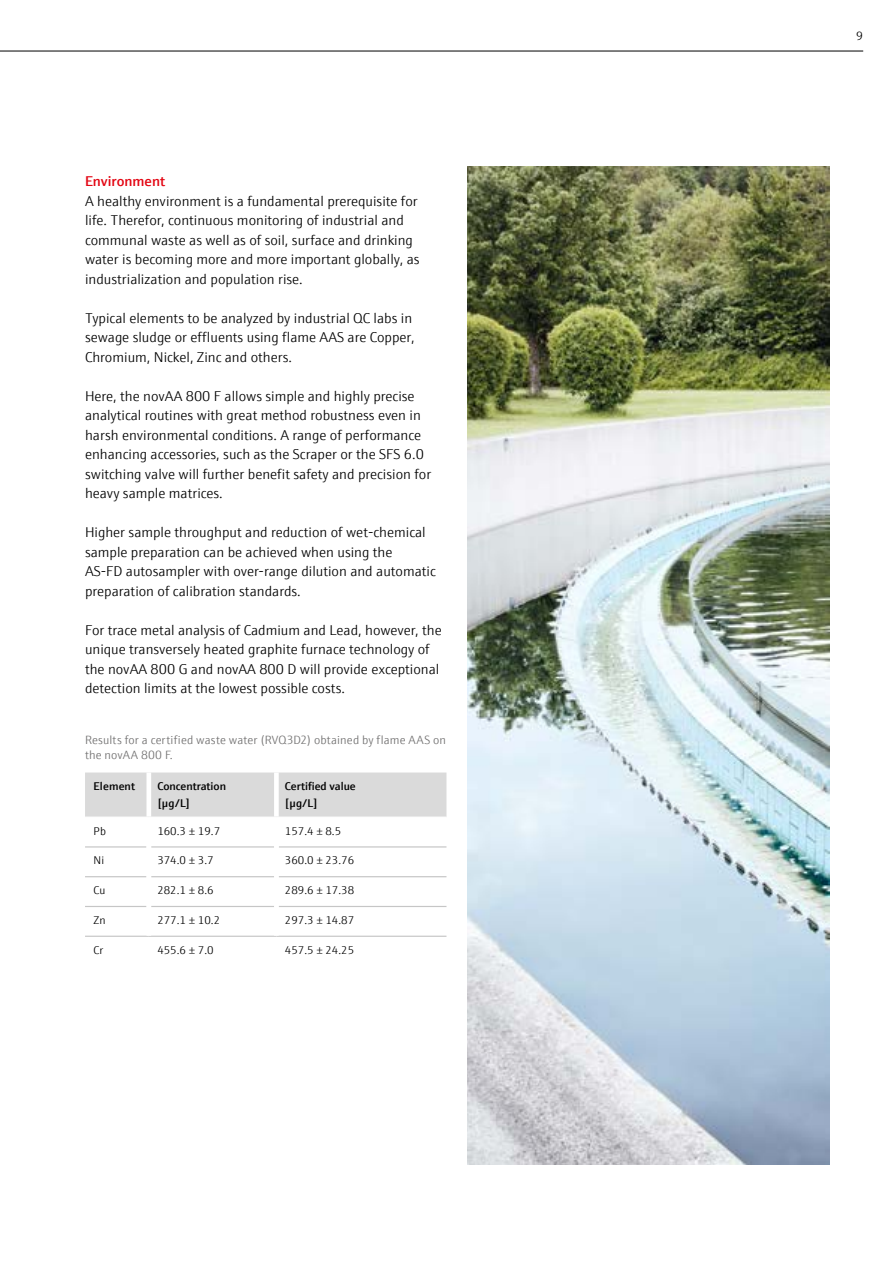
<style>
.page{position:relative;width:893px;height:1263px;background:#fff}
.page>*{position:absolute;margin:0;border:0;box-sizing:border-box;transform-origin:0 0}
.t1{font:300 14.25px/19.5px "E+H Sans";color:#000}
.t2{font:600 14.25px "E+H Sans";color:#e30613}
.t3{font:300 12px/15px "E+H Sans";letter-spacing:.015em;color:#706f6f}
.t4{font:300 12px "E+H Sans";color:#000}
.t5{font:300 11.25px "E+H Sans";color:#000}
.t6{font:600 11.25px/16.5px "E+H Sans";color:#000}
</style>
<div class="page">
<img style="left:468px;top:167px;width:361px;height:997px">
<div style="left:85px;top:772px;width:361px;height:44px;background:#dadada"></div>
<hr style="left:85px;top:846px;width:61px;height:1px;background:#c6c6c6">
<hr style="left:151px;top:846px;width:123px;height:1px;background:#c6c6c6">
<hr style="left:279px;top:846px;width:167px;height:1px;background:#c6c6c6">
<div style="left:146px;top:772px;width:5px;height:44px;background:#fff"></div>
<div style="left:274px;top:772px;width:5px;height:44px;background:#fff"></div>
<hr style="left:85px;top:876px;width:61px;height:1px;background:#c6c6c6">
<hr style="left:151px;top:876px;width:123px;height:1px;background:#c6c6c6">
<hr style="left:279px;top:876px;width:167px;height:1px;background:#c6c6c6">
<hr style="left:85px;top:906px;width:61px;height:1px;background:#c6c6c6">
<hr style="left:151px;top:906px;width:123px;height:1px;background:#c6c6c6">
<hr style="left:279px;top:906px;width:167px;height:1px;background:#c6c6c6">
<hr style="left:85px;top:936px;width:64px;height:1px;background:#c6c6c6">
<hr style="left:149px;top:936px;width:127px;height:1px;background:#c6c6c6">
<hr style="left:276px;top:936px;width:170px;height:1px;background:#c6c6c6">
<hr style="left:0;top:51px;width:863px;height:1px;background:#000">
<p class="t2" style="left:85px;top:171px;width:82px">Environment</p>
<p class="t1" style="left:85px;top:190px;width:336px">A healthy environment is a fundamental prerequisite for life. Therefor, continuous monitoring of industrial and communal waste as well as of soil, surface and drinking water is becoming more and more important globally, as industrialization and population rise.</p>
<p class="t1" style="left:85px;top:307px;width:331px">Typical elements to be analyzed by industrial QC labs in sewage sludge or effluents using flame AAS are Copper,<br>Chromium, Nickel, Zinc and others.</p>
<p class="t1" style="left:85px;top:385px;width:348px">Here, the novAA 800 F allows simple and highly precise analytical routines with great method robustness even in harsh environmental conditions. A range of performance enhancing accessories, such as the Scraper or the SFS 6.0 switching valve will further benefit safety and precision for heavy sample matrices.</p>
<p class="t1" style="left:85px;top:522px;width:352px">Higher sample throughput and reduction of wet-chemical sample preparation can be achieved when using the<br>AS-FD autosampler with over-range dilution and automatic preparation of calibration standards.</p>
<p class="t1" style="left:85px;top:619px;width:358px">For trace metal analysis of Cadmium and Lead, however, the unique transversely heated graphite furnace technology of the novAA 800 G and novAA 800 D will provide exceptional detection limits at the lowest possible costs.</p>
<p class="t3" style="left:85px;top:731px;width:362px">Results for a certified waste water (RVQ3D2) obtained by flame AAS on the novAA 800 F.</p>
<p class="t6" style="left:94px;top:777px;width:43px">Element</p>
<p class="t6" style="left:157px;top:777px;width:70px">Concentration [µg/L]</p>
<p class="t6" style="left:285px;top:777px;width:72px">Certified value [µg/L]</p>
<p class="t5" style="left:94px;top:822px;width:14px">Pb</p>
<p class="t5" style="left:157px;top:822px;width:64px">160.3 ± 19.7</p>
<p class="t5" style="left:285px;top:822px;width:58px">157.4 ± 8.5</p>
<p class="t5" style="left:94px;top:852px;width:12px">Ni</p>
<p class="t5" style="left:157px;top:852px;width:58px">374.0 ± 3.7</p>
<p class="t5" style="left:285px;top:852px;width:71px">360.0 ± 23.76</p>
<p class="t5" style="left:94px;top:882px;width:14px">Cu</p>
<p class="t5" style="left:157px;top:882px;width:58px">282.1 ± 8.6</p>
<p class="t5" style="left:285px;top:882px;width:71px">289.6 ± 17.38</p>
<p class="t5" style="left:94px;top:912px;width:14px">Zn</p>
<p class="t5" style="left:157px;top:912px;width:64px">277.1 ± 10.2</p>
<p class="t5" style="left:285px;top:912px;width:71px">297.3 ± 14.87</p>
<p class="t5" style="left:94px;top:942px;width:11px">Cr</p>
<p class="t5" style="left:157px;top:942px;width:58px">455.6 ± 7.0</p>
<p class="t5" style="left:285px;top:942px;width:71px">457.5 ± 24.25</p>
<p class="t4" style="left:856px;top:27px;width:8px">9</p>
</div>
